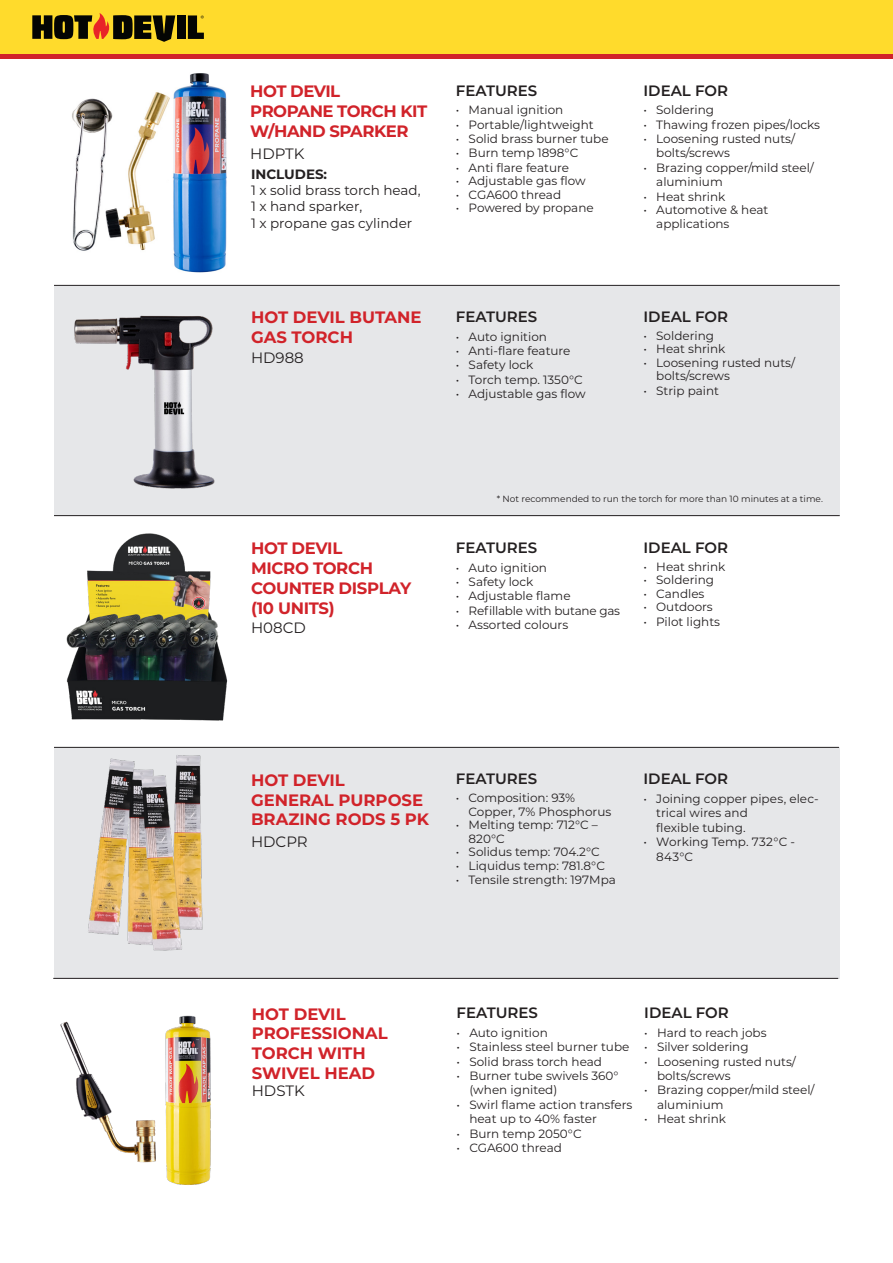
<style>
.page{position:relative;width:893px;height:1263px;background:#fff}
.page>*{position:absolute;margin:0;border:0;box-sizing:border-box;transform-origin:0 0}
.t1{font:700 16.5px/19.8px "Montserrat";letter-spacing:-.01em;color:#d1232a}
.t2{font:700 16.5px/19.8px "Montserrat";letter-spacing:-.03em;color:#d1232a}
.t3{font:600 15px "Montserrat";color:#231f20}
.t4{font:15px "Montserrat";color:#231f20}
.t5{font:13.5px/16.2px "Montserrat";color:#231f20}
.t6{font:700 13.5px "Montserrat";color:#231f20}
.t7{font:12px/14.4px "Montserrat";color:#231f20}
.t8{font:12px "Montserrat";letter-spacing:-.02em;color:#231f20}
.t9{font:9px "Montserrat";color:#231f20}
</style>
<div class="page">
<div style="left:54px;top:286px;width:786px;height:230px;background:#e6e7e9"></div>
<div style="left:54px;top:747px;width:786px;height:232px;background:#e6e7e9"></div>
<hr style="left:54px;top:285px;width:786px;height:1px;background:#231f20">
<hr style="left:54px;top:515px;width:786px;height:1px;background:#231f20">
<hr style="left:54px;top:747px;width:785px;height:1px;background:#231f20">
<hr style="left:53px;top:978px;width:785px;height:1px;background:#231f20">
<div style="left:0;top:1px;width:893px;height:53px;background:#ffdb2c"></div>
<hr style="left:0;top:55px;width:893px;height:4px;background:#d1232a">
<img style="left:72px;top:73px;width:155px;height:200px">
<img style="left:74px;top:315px;width:141px;height:174px">
<img style="left:66px;top:533px;width:162px;height:188px">
<img style="left:88px;top:755px;width:115px;height:196px">
<div style="left:177px;top:15px;width:8px;height:24px;background:#040503"></div>
<svg style="left:32px;top:13px;width:143px;height:29px"></svg>
<svg style="left:188px;top:15px;width:16px;height:24px"></svg>
<img style="left:60px;top:1015px;width:151px;height:170px">
<p class="t2" style="left:250px;top:80px;width:179px">HOT DEVIL<br>PROPANE TORCH KIT<br>W/HAND SPARKER</p>
<p class="t4" style="left:250px;top:143px;width:56px">HDPTK</p>
<p class="t6" style="left:251px;top:164px;width:78px">INCLUDES:</p>
<p class="t5" style="left:251px;top:182px;width:171px">1 x solid brass torch head,<br>1 x hand sparker,<br>1 x propane gas cylinder</p>
<p class="t3" style="left:456px;top:80px;width:83px">FEATURES</p>
<p class="t7" style="left:456px;top:102px;width:109px">• Manual ignition</p>
<p class="t7" style="left:456px;top:117px;width:139px">• Portable/lightweight</p>
<p class="t7" style="left:456px;top:131px;width:154px">• Solid brass burner tube</p>
<p class="t7" style="left:456px;top:146px;width:124px">• Burn temp 1898°C</p>
<p class="t7" style="left:456px;top:160px;width:115px">• Anti flare feature</p>
<p class="t7" style="left:456px;top:173px;width:131px">• Adjustable gas flow</p>
<p class="t7" style="left:456px;top:187px;width:107px">• CGA600 thread</p>
<p class="t7" style="left:456px;top:200px;width:139px">• Powered by propane</p>
<p class="t1" style="left:251px;top:307px;width:172px">HOT DEVIL BUTANE<br>GAS TORCH</p>
<p class="t4" style="left:251px;top:347px;width:54px">HD988</p>
<p class="t3" style="left:456px;top:306px;width:83px">FEATURES</p>
<p class="t7" style="left:456px;top:329px;width:93px">• Auto ignition</p>
<p class="t7" style="left:456px;top:343px;width:116px">• Anti-flare feature</p>
<p class="t7" style="left:456px;top:358px;width:79px">• Safety lock</p>
<p class="t7" style="left:456px;top:372px;width:128px">• Torch temp. 1350°C</p>
<p class="t7" style="left:456px;top:386px;width:131px">• Adjustable gas flow</p>
<p class="t3" style="left:643px;top:80px;width:86px">IDEAL FOR</p>
<p class="t7" style="left:643px;top:102px;width:72px">• Soldering</p>
<p class="t7" style="left:643px;top:117px;width:178px">• Thawing frozen pipes/locks</p>
<p class="t7" style="left:656px;top:131px;width:140px;text-indent:-13px">• Loosening rusted nuts/ bolts/screws</p>
<p class="t7" style="left:656px;top:160px;width:159px;text-indent:-13px">• Brazing copper/mild steel/ aluminium</p>
<p class="t7" style="left:643px;top:189px;width:83px">• Heat shrink</p>
<p class="t7" style="left:656px;top:203px;width:114px;line-height:13.5px;text-indent:-13px">• Automotive &amp; heat applications</p>
<p class="t3" style="left:643px;top:306px;width:86px">IDEAL FOR</p>
<p class="t7" style="left:643px;top:328px;width:72px">• Soldering</p>
<p class="t7" style="left:643px;top:341px;width:83px">• Heat shrink</p>
<p class="t7" style="left:656px;top:355px;width:140px;line-height:13.5px;text-indent:-13px">• Loosening rusted nuts/ bolts/screws</p>
<p class="t7" style="left:643px;top:383px;width:77px">• Strip paint</p>
<p class="t1" style="left:251px;top:538px;width:162px">HOT DEVIL<br>MICRO TORCH<br>COUNTER DISPLAY (10 UNITS)</p>
<p class="t4" style="left:251px;top:618px;width:56px">H08CD</p>
<p class="t9" style="left:497px;top:493px;width:328px">* Not recommended to run the torch for more than 10 minutes at a time.</p>
<p class="t3" style="left:456px;top:537px;width:83px">FEATURES</p>
<p class="t7" style="left:456px;top:560px;width:93px">• Auto ignition</p>
<p class="t7" style="left:456px;top:574px;width:79px">• Safety lock</p>
<p class="t7" style="left:456px;top:589px;width:116px">• Adjustable flame</p>
<p class="t8" style="left:456px;top:602px;width:166px">• Refillable with butane gas</p>
<p class="t7" style="left:456px;top:617px;width:114px">• Assorted colours</p>
<p class="t3" style="left:643px;top:537px;width:86px">IDEAL FOR</p>
<p class="t7" style="left:643px;top:559px;width:83px">• Heat shrink</p>
<p class="t7" style="left:643px;top:572px;width:72px">• Soldering</p>
<p class="t7" style="left:643px;top:586px;width:62px">• Candles</p>
<p class="t7" style="left:643px;top:599px;width:71px">• Outdoors</p>
<p class="t7" style="left:643px;top:614px;width:78px">• Pilot lights</p>
<p class="t1" style="left:251px;top:769px;width:180px">HOT DEVIL<br>GENERAL PURPOSE<br>BRAZING RODS 5 PK</p>
<p class="t4" style="left:251px;top:831px;width:58px">HDCPR</p>
<p class="t3" style="left:456px;top:768px;width:83px">FEATURES</p>
<p class="t7" style="left:469px;top:791px;width:144px;line-height:13.5px;text-indent:-13px">• Composition: 93%<br>Copper, 7% Phosphorus</p>
<p class="t7" style="left:469px;top:818px;width:131px;line-height:13.5px;text-indent:-13px">• Melting temp: 712°C –<br>820°C</p>
<p class="t7" style="left:456px;top:844px;width:145px">• Solidus temp: 704.2°C</p>
<p class="t7" style="left:456px;top:858px;width:151px">• Liquidus temp: 781.8°C</p>
<p class="t7" style="left:456px;top:872px;width:162px">• Tensile strength: 197Mpa</p>
<p class="t3" style="left:643px;top:768px;width:86px">IDEAL FOR</p>
<p class="t7" style="left:656px;top:791px;width:164px;text-indent:-13px">• Joining copper pipes, elec&shy;trical wires and<br>flexible tubing.</p>
<p class="t7" style="left:656px;top:834px;width:140px;text-indent:-13px">• Working Temp. 732°C -<br>843°C</p>
<p class="t1" style="left:252px;top:1003px;width:137px">HOT DEVIL<br>PROFESSIONAL<br>TORCH WITH<br>SWIVEL HEAD</p>
<p class="t4" style="left:252px;top:1080px;width:54px">HDSTK</p>
<p class="t3" style="left:457px;top:1002px;width:83px">FEATURES</p>
<p class="t7" style="left:457px;top:1025px;width:93px">• Auto ignition</p>
<p class="t7" style="left:457px;top:1039px;width:174px">• Stainless steel burner tube</p>
<p class="t7" style="left:457px;top:1054px;width:147px">• Solid brass torch head</p>
<p class="t7" style="left:469px;top:1068px;width:151px;text-indent:-13px">• Burner tube swivels 360° (when ignited)</p>
<p class="t7" style="left:469px;top:1097px;width:164px;text-indent:-13px">• Swirl flame action transfers heat up to 40% faster</p>
<p class="t7" style="left:457px;top:1126px;width:127px">• Burn temp 2050°C</p>
<p class="t7" style="left:457px;top:1140px;width:107px">• CGA600 thread</p>
<p class="t3" style="left:644px;top:1002px;width:86px">IDEAL FOR</p>
<p class="t7" style="left:644px;top:1025px;width:124px">• Hard to reach jobs</p>
<p class="t7" style="left:644px;top:1039px;width:106px">• Silver soldering</p>
<p class="t7" style="left:657px;top:1054px;width:140px;text-indent:-13px">• Loosening rusted nuts/ bolts/screws</p>
<p class="t7" style="left:657px;top:1082px;width:159px;text-indent:-13px">• Brazing copper/mild steel/ aluminium</p>
<p class="t7" style="left:644px;top:1111px;width:83px">• Heat shrink</p>
</div>
